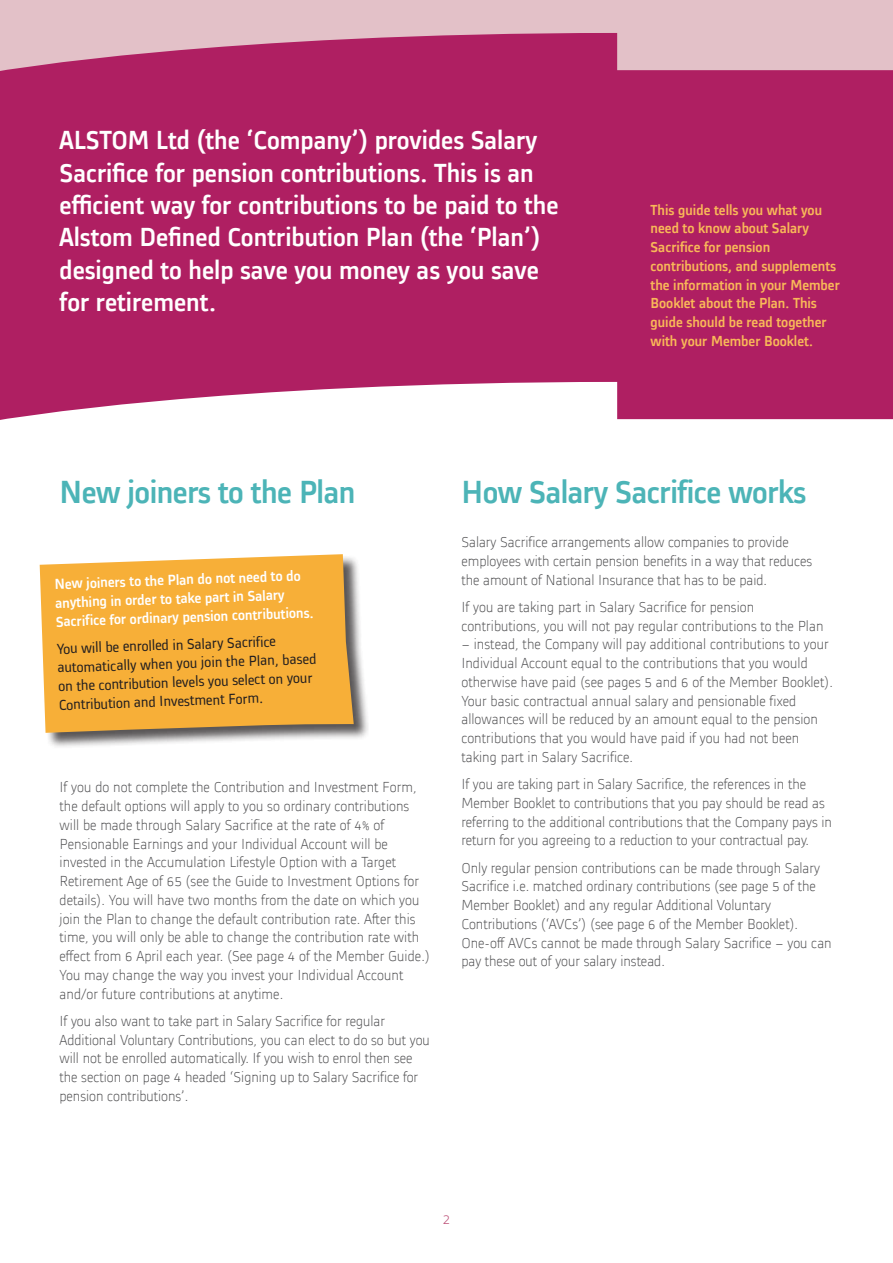
<style>
.page{position:relative;width:893px;height:1263px;background:#fff}
.page>*{position:absolute;margin:0;border:0;box-sizing:border-box;transform-origin:0 0}
.t1{font:500 33px "Alstom";letter-spacing:-.015em;color:#4cb4b7}
.t2{font:500 27px/32.4px "Alstom";color:#fff}
.t3{font:300 15px/18.8px "Alstom";letter-spacing:.005em;color:#4d4d4f}
.t4{font:500 15px/18.8px "Alstom";color:#f9b958}
.t5{font:15px/18.8px "Alstom";color:#231f20}
.t6{font:500 15px/18.8px "Alstom";color:#fff}
.t7{font:300 15px "Alstom";color:#b94871}
</style>
<div class="page">
<div style="left:0;top:72px;width:893px;height:348px;background:#af1f62"></div>
<svg style="left:0;top:0;width:893px;height:72px;background:#d495ac"></svg>
<div style="left:40px;top:554px;width:329px;height:195px;background:#231f20;opacity:.75"></div>
<svg style="left:40px;top:554px;width:314px;height:179px;background:#f0ae42"></svg>
<p class="t2" style="left:60px;top:122px;width:501px">ALSTOM Ltd (the ‘Company’) provides Salary Sacrifice for pension contributions. This is an efficient way for contributions to be paid to the Alstom Defined Contribution Plan (the ‘Plan’) designed to help save you money as you save for retirement.</p>
<p class="t4" style="left:651px;top:199px;width:191px">This guide tells you what you need to know about Salary<br>Sacrifice for pension contributions, and supplements the information in your Member<br>Booklet about the Plan. This guide should be read together with your Member Booklet.</p>
<h1 class="t1" style="left:60px;top:469px;width:297px">New joiners to the Plan</h1>
<p class="t6" style="left:54px;top:574px;width:259px;rotate:-2deg">New joiners to the Plan do not need to do anything in order to take part in Salary<br>Sacrifice for ordinary pension contributions.</p>
<p class="t5" style="left:57px;top:638px;width:261px;rotate:-2deg">You will be enrolled in Salary Sacrifice automatically when you join the Plan, based on the contribution levels you select on your Contribution and Investment Form.</p>
<p class="t3" style="left:60px;top:777px;width:372px">If you do not complete the Contribution and Investment Form, the default options will apply to you so ordinary contributions will be made through Salary Sacrifice at the rate of 4% of Pensionable Earnings and your Individual Account will be invested in the Accumulation Lifestyle Option with a Target Retirement Age of 65 (see the Guide to Investment Options for details). You will have two months from the date on which you join the Plan to change the default contribution rate. After this time, you will only be able to change the contribution rate with effect from 6 April each year. (See page 4 of the Member Guide.)<br>You may change the way you invest your Individual Account and/or future contributions at anytime.</p>
<p class="t3" style="left:60px;top:1010px;width:372px">If you also want to take part in Salary Sacrifice for regular Additional Voluntary Contributions, you can elect to do so but you will not be enrolled automatically. If you wish to enrol then see the section on page 4 headed ‘Signing up to Salary Sacrifice for pension contributions’.</p>
<h1 class="t1" style="left:461px;top:469px;width:346px">How Salary Sacrifice works</h1>
<p class="t3" style="left:461px;top:531px;width:352px">Salary Sacrifice arrangements allow companies to provide employees with certain pension benefits in a way that reduces the amount of National Insurance that has to be paid.</p>
<p class="t3" style="left:461px;top:596px;width:364px">If you are taking part in Salary Sacrifice for pension contributions, you will not pay regular contributions to the Plan</p>
<p class="t3" style="left:461px;top:634px;width:373px">– instead, the Company will pay additional contributions to your Individual Account equal to the contributions that you would otherwise have paid (see pages 5 and 6 of the Member Booklet).<br>Your basic contractual annual salary and pensionable fixed allowances will be reduced by an amount equal to the pension contributions that you would have paid if you had not been taking part in Salary Sacrifice.</p>
<p class="t3" style="left:461px;top:773px;width:372px">If you are taking part in Salary Sacrifice, the references in the Member Booklet to contributions that you pay should be read as referring to the additional contributions that the Company pays in return for you agreeing to a reduction to your contractual pay.</p>
<p class="t3" style="left:461px;top:857px;width:372px">Only regular pension contributions can be made through Salary Sacrifice i.e. matched ordinary contributions (see page 5 of the Member Booklet) and any regular Additional Voluntary Contributions (‘AVCs’) (see page 6 of the Member Booklet).<br>One-off AVCs cannot be made through Salary Sacrifice – you can pay these out of your salary instead.</p>
<p class="t7" style="left:443px;top:1208px;width:9px">2</p>
</div>
